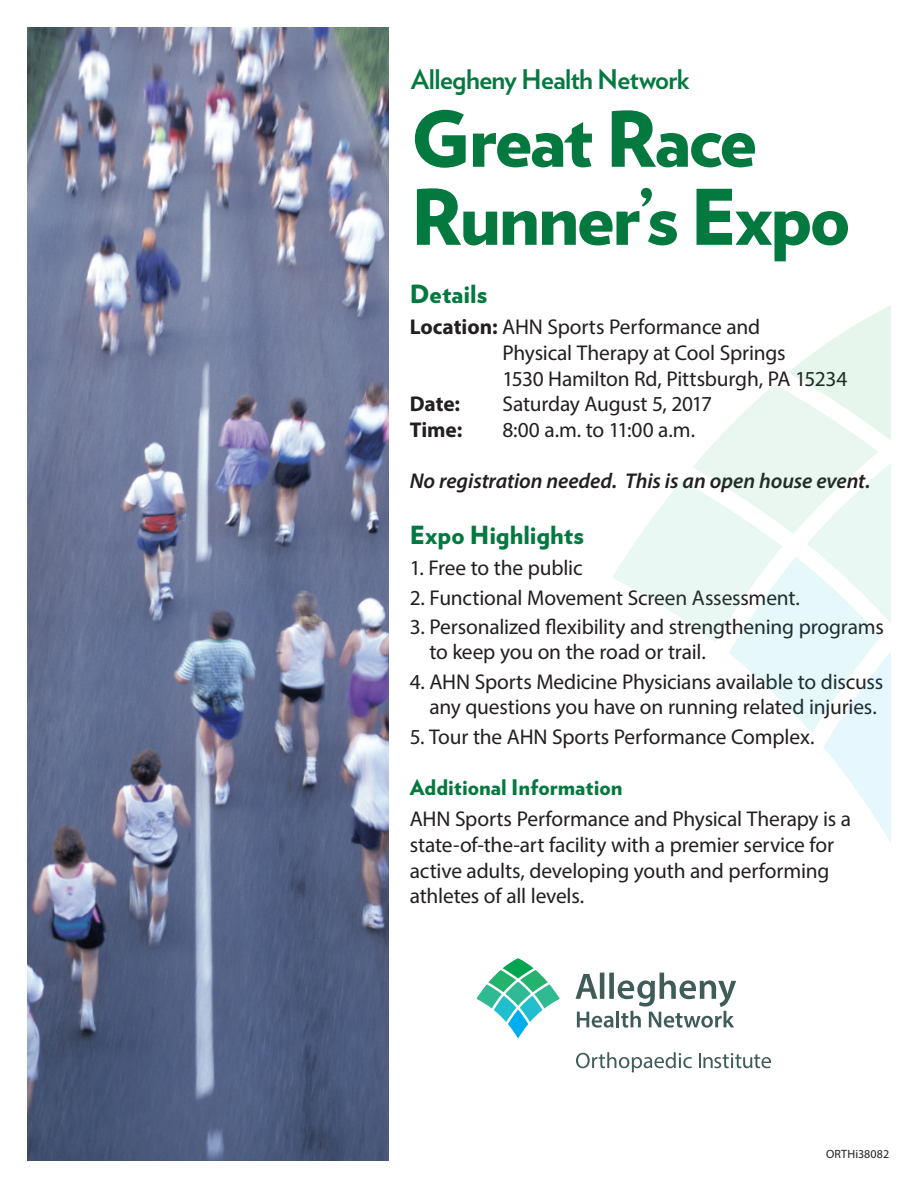
<style>
.page{position:relative;width:918px;height:1188px;background:#fff}
.page>*{position:absolute;margin:0;border:0;box-sizing:border-box;transform-origin:0 0}
.t1{font:900 76.5px/78px "Verlag";letter-spacing:-.03em;color:#04793f}
.t2{font:700 27px "Verlag";letter-spacing:-.025em;color:#04793f}
.t3{font:900 25.05px "Verlag";color:#04793f}
.t4{font:21.45px/25.7px "Myriad Pro";letter-spacing:-.01em;color:#231f20}
.t5{font:italic 600 21.45px "Myriad Pro";letter-spacing:-.005em;color:#231f20}
.t6{font:900 21.45px "Verlag";color:#04793f}
.t7{font:700 21.45px "Myriad Pro";letter-spacing:-.005em;color:#231f20}
.t8{font:12px "Myriad Pro";letter-spacing:.015em;color:#231f20}
.s1{font-weight:700}
</style>
<div class="page">
<img style="left:27px;top:27px;width:361px;height:1134px">
<svg style="left:729px;top:643px;width:162px;height:200px"></svg>
<svg style="left:612px;top:480px;width:279px;height:163px;fill:#eaf8fa"></svg>
<svg style="left:692px;top:305px;width:199px;height:229px"></svg>
<svg style="left:508px;top:1010px;width:20px;height:29px"></svg>
<svg style="left:503px;top:958px;width:31px;height:21px"></svg>
<svg style="left:476px;top:970px;width:84px;height:52px"></svg>
<svg style="left:576px;top:973px;width:160px;height:55px"></svg>
<svg style="left:576px;top:1052px;width:116px;height:20px"></svg>
<svg style="left:699px;top:1053px;width:72px;height:15px"></svg>
<p class="t2" style="left:411px;top:58px;width:280px">Allegheny Health Network</p>
<h1 class="t1" style="left:411px;top:96px;width:441px">Great Race<br>Runner’s Expo</h1>
<p class="t3" style="left:410px;top:273px;width:79px">Details</p>
<p class="t4" style="left:503px;top:314px;width:346px;text-indent:-93px"><span class="s1">Location:</span> AHN Sports Performance and<br>Physical Therapy at Cool Springs<br>1530 Hamilton Rd, Pittsburgh, PA 15234</p>
<p class="t7" style="left:410px;top:390px;width:52px">Date:</p>
<p class="t4" style="left:503px;top:391px;width:211px">Saturday August 5, 2017</p>
<p class="t7" style="left:410px;top:416px;width:54px">Time:</p>
<p class="t4" style="left:503px;top:417px;width:194px">8:00 a.m. to 11:00 a.m.</p>
<p class="t5" style="left:410px;top:468px;width:462px">No registration needed. This is an open house event.</p>
<p class="t3" style="left:410px;top:514px;width:176px">Expo Highlights</p>
<p class="t4" style="left:410px;top:555px;width:174px">1. Free to the public</p>
<p class="t4" style="left:410px;top:584px;width:392px">2. Functional Movement Screen Assessment.</p>
<p class="t4" style="left:429px;top:613px;width:456px;text-indent:-20px">3. Personalized flexibility and strengthening programs to keep you on the road or trail.</p>
<p class="t4" style="left:429px;top:668px;width:455px;text-indent:-20px">4. AHN Sports Medicine Physicians available to discuss any questions you have on running related injuries.</p>
<p class="t4" style="left:410px;top:723px;width:406px">5. Tour the AHN Sports Performance Complex.</p>
<p class="t6" style="left:410px;top:770px;width:214px">Additional Information</p>
<p class="t4" style="left:410px;top:806px;width:443px">AHN Sports Performance and Physical Therapy is a state-of-the-art facility with a premier service for active adults, developing youth and performing athletes of all levels.</p>
<p class="t8" style="left:826px;top:1147px;width:65px">ORTHi38082</p>
</div>
